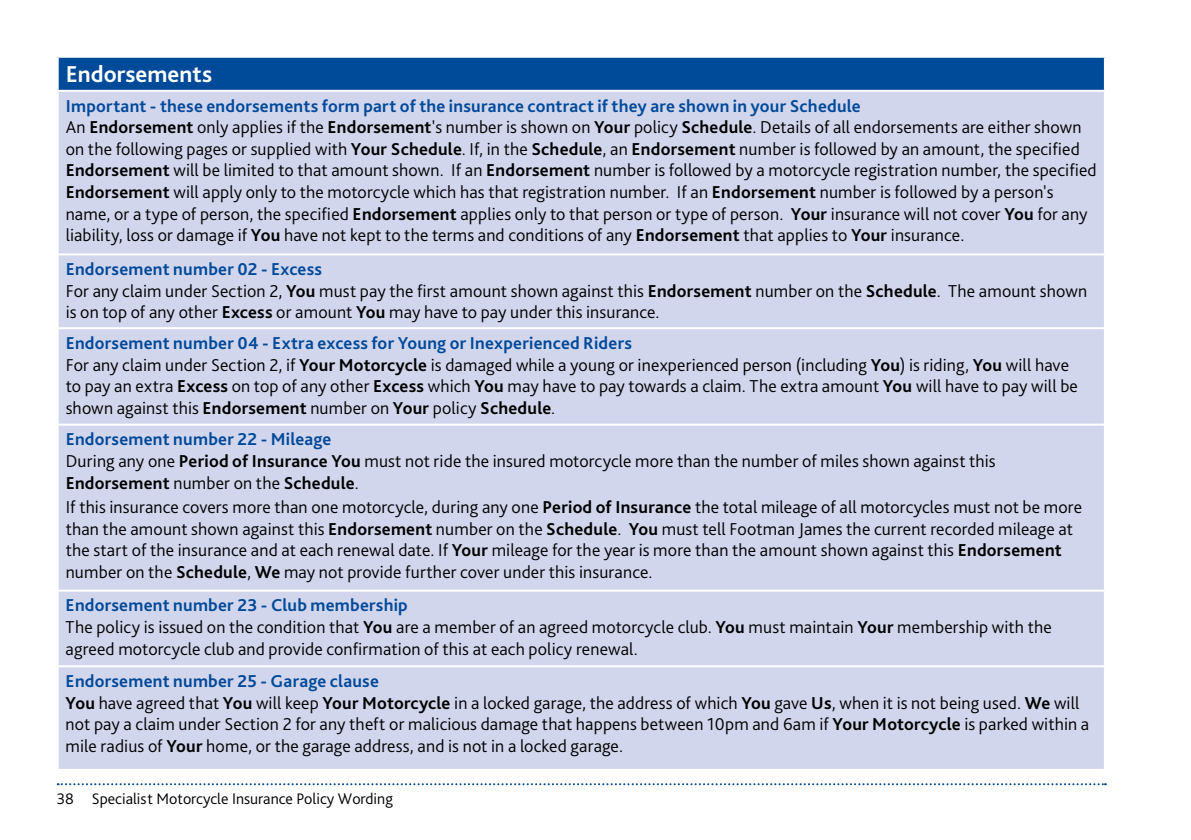
<style>
.page{position:relative;width:1191px;height:840px;background:#fff}
.page>*{position:absolute;margin:0;border:0;box-sizing:border-box;transform-origin:0 0}
.t1{font:700 24px "Bliss Pro";letter-spacing:.005em;color:#fff}
.t2{font:300 18px/21.6px "Bliss Pro";letter-spacing:.005em;color:#000}
.t3{font:300 16px "Bliss Pro";color:#000}
.s1{font-weight:700;color:#004a9a}
.s2{font-weight:700}
</style>
<div class="page">
<svg style="left:58px;top:783px;width:1048px;height:1px"></svg>
<div style="left:58px;top:57px;width:1047px;height:34px;background:#004a9a"></div>
<div style="left:59px;top:92px;width:1045px;height:676px;background:#d2d6ed"></div>
<hr style="left:57px;top:56px;width:1049px;height:2px;background:#fff">
<hr style="left:57px;top:58px;width:2px;height:32px;background:#fff">
<hr style="left:1104px;top:58px;width:2px;height:32px;background:#fff">
<hr style="left:57px;top:90px;width:1049px;height:2px;background:#fff">
<hr style="left:57px;top:253px;width:1049px;height:2px;background:#fff">
<hr style="left:57px;top:327px;width:1049px;height:2px;background:#fff">
<hr style="left:57px;top:423px;width:1049px;height:2px;background:#fff">
<hr style="left:57px;top:589px;width:1049px;height:2px;background:#fff">
<hr style="left:57px;top:665px;width:1049px;height:2px;background:#fff">
<h1 class="t1" style="left:66px;top:59px;width:148px">Endorsements</h1>
<p class="t2" style="left:66px;top:94px;width:1032px"><span class="s1">Important - these endorsements form part of the insurance contract if they are shown in your Schedule<br></span>An <span class="s2">Endorsement</span> only applies if the <span class="s2">Endorsement</span>'s number is shown on <span class="s2">Your</span> policy <span class="s2">Schedule</span>. Details of all endorsements are either shown on the following pages or supplied with <span class="s2">Your Schedule</span>. If, in the <span class="s2">Schedule</span>, an <span class="s2">Endorsement</span> number is followed by an amount, the specified <span class="s2">Endorsement</span> will be limited to that amount shown. If an <span class="s2">Endorsement</span> number is followed by a motorcycle registration number, the specified <span class="s2">Endorsement</span> will apply only to the motorcycle which has that registration number. If an <span class="s2">Endorsement</span> number is followed by a person's name, or a type of person, the specified <span class="s2">Endorsement</span> applies only to that person or type of person. <span class="s2">Your</span> insurance will not cover <span class="s2">You</span> for any liability, loss or damage if <span class="s2">You</span> have not kept to the terms and conditions of any <span class="s2">Endorsement</span> that applies to <span class="s2">Your</span> insurance.</p>
<p class="t2" style="left:66px;top:258px;width:1023px"><span class="s1">Endorsement number 02 - Excess<br></span>For any claim under Section 2, <span class="s2">You</span> must pay the first amount shown against this <span class="s2">Endorsement</span> number on the <span class="s2">Schedule</span>. The amount shown is on top of any other <span class="s2">Excess</span> or amount <span class="s2">You</span> may have to pay under this insurance.</p>
<p class="t2" style="left:66px;top:331px;width:1013px"><span class="s1">Endorsement number 04 - Extra excess for Young or Inexperienced Riders<br></span>For any claim under Section 2, if <span class="s2">Your Motorcycle</span> is damaged while a young or inexperienced person (including <span class="s2">You</span>) is riding, <span class="s2">You</span> will have to pay an extra <span class="s2">Excess</span> on top of any other <span class="s2">Excess</span> which <span class="s2">You</span> may have to pay towards a claim. The extra amount <span class="s2">You</span> will have to pay will be shown against this <span class="s2">Endorsement</span> number on <span class="s2">Your</span> policy <span class="s2">Schedule</span>.</p>
<p class="t2" style="left:66px;top:428px;width:931px"><span class="s1">Endorsement number 22 - Mileage<br></span>During any one <span class="s2">Period of Insurance You</span> must not ride the insured motorcycle more than the number of miles shown against this<br><span class="s2">Endorsement</span> number on the <span class="s2">Schedule</span>.</p>
<p class="t2" style="left:66px;top:495px;width:1018px">If this insurance covers more than one motorcycle, during any one <span class="s2">Period of Insurance</span> the total mileage of all motorcycles must not be more than the amount shown against this <span class="s2">Endorsement</span> number on the <span class="s2">Schedule</span>. <span class="s2">You</span> must tell Footman James the current recorded mileage at the start of the insurance and at each renewal date. If <span class="s2">Your</span> mileage for the year is more than the amount shown against this <span class="s2">Endorsement </span>number on the <span class="s2">Schedule</span>, <span class="s2">We</span> may not provide further cover under this insurance.</p>
<p class="t2" style="left:66px;top:594px;width:987px"><span class="s1">Endorsement number 23 - Club membership<br></span>The policy is issued on the condition that <span class="s2">You</span> are a member of an agreed motorcycle club. <span class="s2">You</span> must maintain <span class="s2">Your</span> membership with the agreed motorcycle club and provide confirmation of this at each policy renewal.</p>
<p class="t2" style="left:66px;top:669px;width:1025px"><span class="s1">Endorsement number 25 - Garage clause<br></span><span class="s2">You</span> have agreed that <span class="s2">You</span> will keep <span class="s2">Your Motorcycle</span> in a locked garage, the address of which <span class="s2">You</span> gave <span class="s2">Us</span>, when it is not being used. <span class="s2">We</span> will not pay a claim under Section 2 for any theft or malicious damage that happens between 10pm and 6am if <span class="s2">Your Motorcycle</span> is parked within a mile radius of <span class="s2">Your</span> home, or the garage address, and is not in a locked garage.</p>
<p class="t3" style="left:57px;top:788px;width:338px">38 Specialist Motorcycle Insurance Policy Wording</p>
</div>
